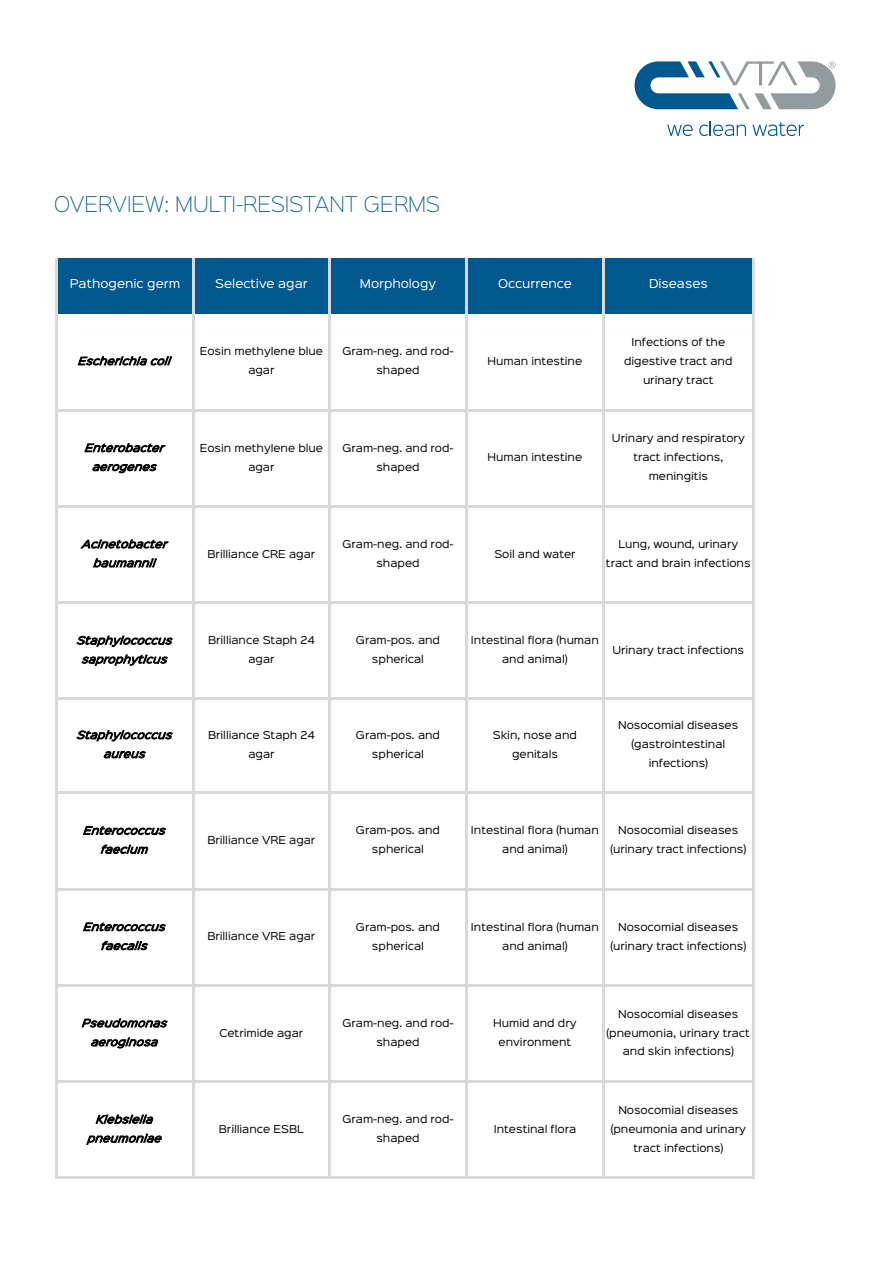
<style>
.page{position:relative;width:893px;height:1263px;background:#fff}
.page>*{position:absolute;margin:0;border:0;box-sizing:border-box;transform-origin:0 0}
.t1{font:19.5px "Sinkin Sans 200 X Light";color:#00588e}
.t2{font:11.1px "Sinkin Sans 400";color:#fff;scale:1.04 1}
.t3{font:9.75px/18.9px "Sinkin Sans 400";color:#000;text-align:center;scale:1.04 1}
.t4{font:italic 9.75px/18.9px "Sinkin Sans 400";color:#000;text-align:center;scale:1.04 1}
</style>
<div class="page">
<svg style="left:634px;top:61px;width:202px;height:48px"></svg>
<svg style="left:667px;top:125px;width:26px;height:11px"></svg>
<svg style="left:699px;top:121px;width:47px;height:15px"></svg>
<svg style="left:752px;top:122px;width:52px;height:14px"></svg>
<div style="left:57px;top:258px;width:696px;height:56px;background:#00588e"></div>
<hr style="left:55px;top:258px;width:2px;height:921px;background:#d9d9d9">
<hr style="left:192px;top:258px;width:2px;height:921px;background:#d9d9d9">
<hr style="left:328px;top:258px;width:2px;height:921px;background:#d9d9d9">
<hr style="left:465px;top:258px;width:2px;height:921px;background:#d9d9d9">
<hr style="left:602px;top:258px;width:2px;height:921px;background:#d9d9d9">
<hr style="left:752px;top:258px;width:2px;height:921px;background:#d9d9d9">
<hr style="left:57px;top:409px;width:697px;height:2px;background:#d9d9d9">
<hr style="left:57px;top:505px;width:697px;height:2px;background:#d9d9d9">
<hr style="left:57px;top:602px;width:697px;height:2px;background:#d9d9d9">
<hr style="left:57px;top:698px;width:697px;height:2px;background:#d9d9d9">
<hr style="left:57px;top:792px;width:697px;height:2px;background:#d9d9d9">
<hr style="left:57px;top:888px;width:697px;height:2px;background:#d9d9d9">
<hr style="left:57px;top:984px;width:697px;height:2px;background:#d9d9d9">
<hr style="left:57px;top:1080px;width:697px;height:3px;background:#d9d9d9">
<hr style="left:57px;top:1177px;width:697px;height:2px;background:#d9d9d9">
<h1 class="t1" style="left:54px;top:189px;width:388px">OVERVIEW: MULTI-RESISTANT GERMS</h1>
<p class="t2" style="left:70px;top:275px;width:108px">Pathogenic germ</p>
<p class="t2" style="left:215px;top:275px;width:90px">Selective agar</p>
<p class="t2" style="left:360px;top:275px;width:75px">Morphology</p>
<p class="t2" style="left:498px;top:275px;width:73px">Occurrence</p>
<p class="t2" style="left:649px;top:275px;width:58px">Diseases</p>
<p class="t4" style="left:77px;top:351px;width:95px">Escherichiacoli</p>
<p class="t3" style="left:200px;top:341px;width:120px">Eosin methylene blue agar</p>
<p class="t3" style="left:342px;top:341px;width:108px">Gram-neg. and rod&shy;shaped</p>
<p class="t3" style="left:488px;top:351px;width:93px">Human intestine</p>
<p class="t4" style="left:84px;top:437px;width:82px">Enterobacter aerogenes</p>
<p class="t3" style="left:200px;top:437px;width:120px">Eosin methylene blue agar</p>
<p class="t3" style="left:342px;top:437px;width:108px">Gram-neg. and rod&shy;shaped</p>
<p class="t3" style="left:488px;top:447px;width:93px">Human intestine</p>
<p class="t3" style="left:624px;top:332px;width:106px">Infections of the digestive tract and urinary tract</p>
<p class="t3" style="left:612px;top:428px;width:129px">Urinary and respiratory tract infections, meningitis</p>
<p class="t4" style="left:81px;top:534px;width:88px">Acinetobacter baumannii</p>
<p class="t3" style="left:208px;top:543px;width:105px">Brilliance CRE agar</p>
<p class="t3" style="left:342px;top:534px;width:108px">Gram-neg. and rod&shy;shaped</p>
<p class="t3" style="left:494px;top:543px;width:80px">Soil and water</p>
<p class="t3" style="left:606px;top:534px;width:141px">Lung, wound, urinary tract and brain infections</p>
<p class="t4" style="left:76px;top:630px;width:98px">Staphylococcus saprophyticus</p>
<p class="t3" style="left:208px;top:630px;width:104px">Brilliance Staph 24 agar</p>
<p class="t3" style="left:356px;top:630px;width:82px">Gram-pos. and spherical</p>
<p class="t3" style="left:471px;top:630px;width:124px">Intestinal flora (human and animal)</p>
<p class="t3" style="left:612px;top:639px;width:128px">Urinary tract infections</p>
<p class="t4" style="left:76px;top:725px;width:98px">Staphylococcus aureus</p>
<p class="t3" style="left:208px;top:725px;width:104px">Brilliance Staph 24 agar</p>
<p class="t3" style="left:356px;top:725px;width:82px">Gram-pos. and spherical</p>
<p class="t3" style="left:493px;top:725px;width:82px">Skin, nose and genitals</p>
<p class="t3" style="left:618px;top:715px;width:117px">Nosocomial diseases (gastrointestinal infections)</p>
<p class="t4" style="left:83px;top:820px;width:85px">Enterococcus faecium</p>
<p class="t3" style="left:207px;top:830px;width:105px">Brilliance VRE agar</p>
<p class="t3" style="left:356px;top:820px;width:82px">Gram-pos. and spherical</p>
<p class="t3" style="left:471px;top:820px;width:124px">Intestinal flora (human and animal)</p>
<p class="t3" style="left:610px;top:820px;width:132px">Nosocomial diseases (urinary tract infections)</p>
<p class="t4" style="left:83px;top:916px;width:85px">Enterococcus faecalis</p>
<p class="t3" style="left:207px;top:926px;width:105px">Brilliance VRE agar</p>
<p class="t3" style="left:356px;top:916px;width:82px">Gram-pos. and spherical</p>
<p class="t3" style="left:471px;top:916px;width:124px">Intestinal flora (human and animal)</p>
<p class="t3" style="left:610px;top:916px;width:132px">Nosocomial diseases (urinary tract infections)</p>
<p class="t4" style="left:81px;top:1013px;width:88px">Pseudomonas aeroginosa</p>
<p class="t3" style="left:219px;top:1022px;width:82px">Cetrimide agar</p>
<p class="t3" style="left:342px;top:1013px;width:108px">Gram-neg. and rod&shy;shaped</p>
<p class="t3" style="left:493px;top:1013px;width:82px">Humid and dry environment</p>
<p class="t3" style="left:606px;top:1003px;width:140px">Nosocomial diseases (pneumonia, urinary tract and skin infections)</p>
<p class="t4" style="left:87px;top:1109px;width:77px">Klebsiella pneumoniae</p>
<p class="t3" style="left:219px;top:1118px;width:83px">Brilliance ESBL</p>
<p class="t3" style="left:342px;top:1109px;width:108px">Gram-neg. and rod&shy;shaped</p>
<p class="t3" style="left:494px;top:1118px;width:81px">Intestinal flora</p>
<p class="t3" style="left:611px;top:1099px;width:132px">Nosocomial diseases (pneumonia and urinary tract infections)</p>
</div>
